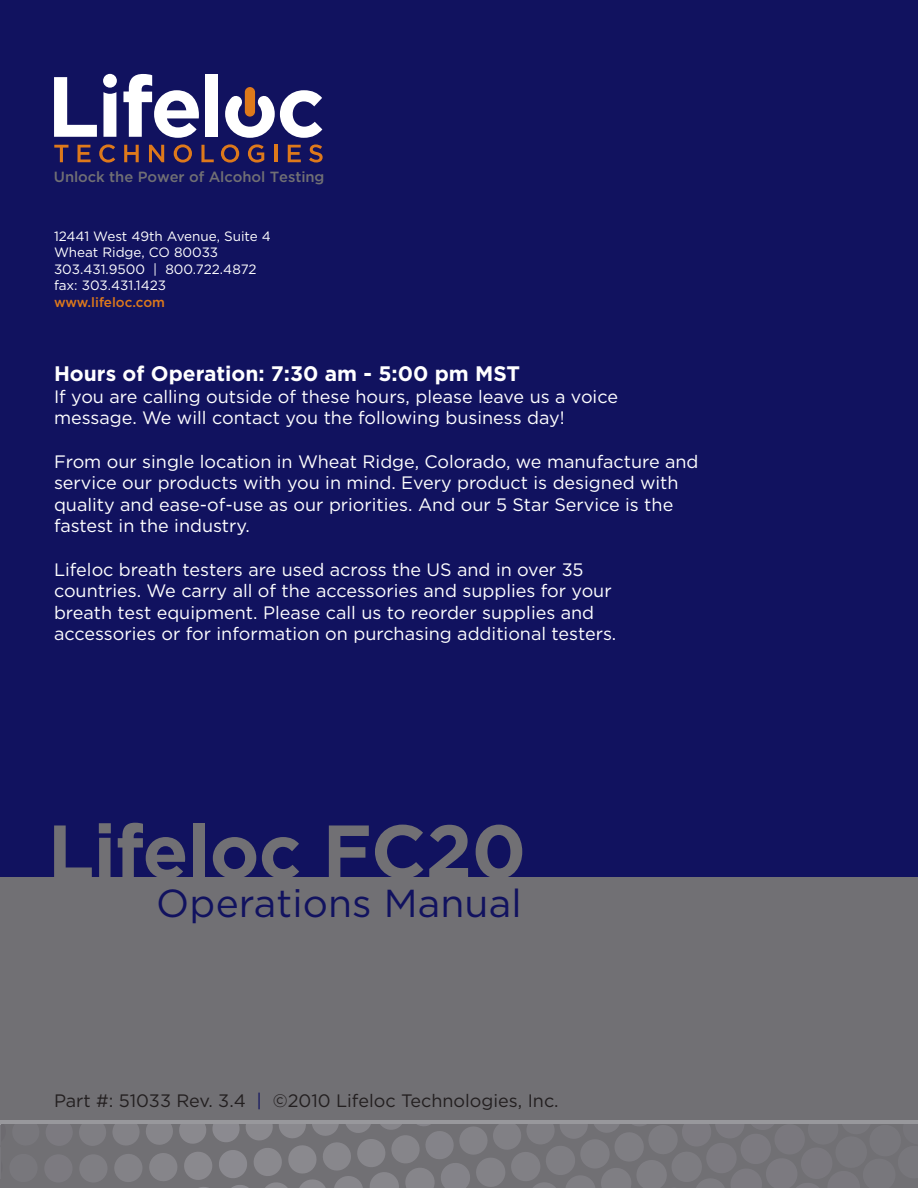
<style>
.page{position:relative;width:918px;height:1188px;background:#11125f}
.page>*{position:absolute;margin:0;border:0;box-sizing:border-box;transform-origin:0 0}
.t1{font:700 75px "Gotham";letter-spacing:-.01em;color:#717074}
.t2{font:39px "Gotham";letter-spacing:.005em;color:#11125f}
.t3{font:700 21px "Gotham";color:#fff}
.t4{font:18px/21.6px "Gotham";color:#fff}
.t5{font:18px "Gotham";color:#231f20}
.t6{font:500 14.7px "Gotham";letter-spacing:-.005em;color:#717074}
.t7{font:13.5px/16.5px "Gotham";color:#fff}
.t8{font:500 13.5px "Gotham";color:#de791b}
.s1{color:#11125f}
</style>
<div class="page">
<div style="left:0;top:878px;width:918px;height:310px;background:#717074"></div>
<svg style="left:113px;top:1124px;width:706px;height:64px"></svg>
<svg style="left:79px;top:1124px;width:27px;height:22px"></svg>
<div style="left:79px;top:1154px;width:29px;height:29px;background:#7f7e83;border-radius:50%"></div>
<hr style="left:0;top:1120px;width:918px;height:4px;background:#98989c">
<svg style="left:0;top:1124px;width:72px;height:58px"></svg>
<svg style="left:54px;top:145px;width:14px;height:17px"></svg>
<svg style="left:78px;top:145px;width:13px;height:17px"></svg>
<svg style="left:99px;top:144px;width:16px;height:19px"></svg>
<svg style="left:124px;top:145px;width:15px;height:17px"></svg>
<svg style="left:149px;top:145px;width:15px;height:17px"></svg>
<svg style="left:174px;top:144px;width:18px;height:19px"></svg>
<svg style="left:201px;top:145px;width:13px;height:17px"></svg>
<svg style="left:221px;top:144px;width:18px;height:19px"></svg>
<svg style="left:248px;top:144px;width:16px;height:19px"></svg>
<hr style="left:274px;top:145px;width:3px;height:17px;background:#de791b">
<svg style="left:288px;top:145px;width:13px;height:17px"></svg>
<svg style="left:309px;top:144px;width:14px;height:19px"></svg>
<div style="left:245px;top:87px;width:10px;height:30px;background:#de791b;border-radius:5px"></div>
<svg style="left:54px;top:77px;width:43px;height:60px"></svg>
<svg style="left:103px;top:92px;width:13px;height:45px"></svg>
<div style="left:206px;top:75px;width:12px;height:62px;background:#fff"></div>
<svg style="left:225px;top:90px;width:97px;height:48px"></svg>
<div style="left:103px;top:74px;width:14px;height:14px;background:#fff;border-radius:50%"></div>
<svg style="left:123px;top:74px;width:76px;height:64px"></svg>
<p class="t6" style="left:54px;top:168px;width:272px">Unlock the Power of Alcohol Testing</p>
<p class="t7" style="left:54px;top:227px;width:218px">12441 West 49th Avenue, Suite 4<br>Wheat Ridge, CO 80033<br>303.431.9500 | 800.722.4872 fax: 303.431.1423</p>
<p class="t8" style="left:54px;top:293px;width:113px">www.lifeloc.com</p>
<p class="t3" style="left:54px;top:360px;width:468px">Hours of Operation: 7:30 am - 5:00 pm MST</p>
<p class="t4" style="left:54px;top:385px;width:566px">If you are calling outside of these hours, please leave us a voice message. We will contact you the following business day!</p>
<p class="t4" style="left:54px;top:450px;width:646px">From our single location in Wheat Ridge, Colorado, we manufacture and service our products with you in mind. Every product is designed with quality and ease-of-use as our priorities. And our 5 Star Service is the fastest in the industry.</p>
<p class="t4" style="left:54px;top:558px;width:564px">Lifeloc breath testers are used across the US and in over 35 countries. We carry all of the accessories and supplies for your breath test equipment. Please call us to reorder supplies and accessories or for information on purchasing additional testers.</p>
<h1 class="t1" style="left:48px;top:802px;width:480px">Lifeloc FC20</h1>
<h2 class="t2" style="left:156px;top:878px;width:367px">Operations Manual</h2>
<p class="t5" style="left:54px;top:1089px;width:506px">Part #: 51033 Rev. 3.4 <span class="s1">|</span> ©2010 Lifeloc Technologies, Inc.</p>
</div>
